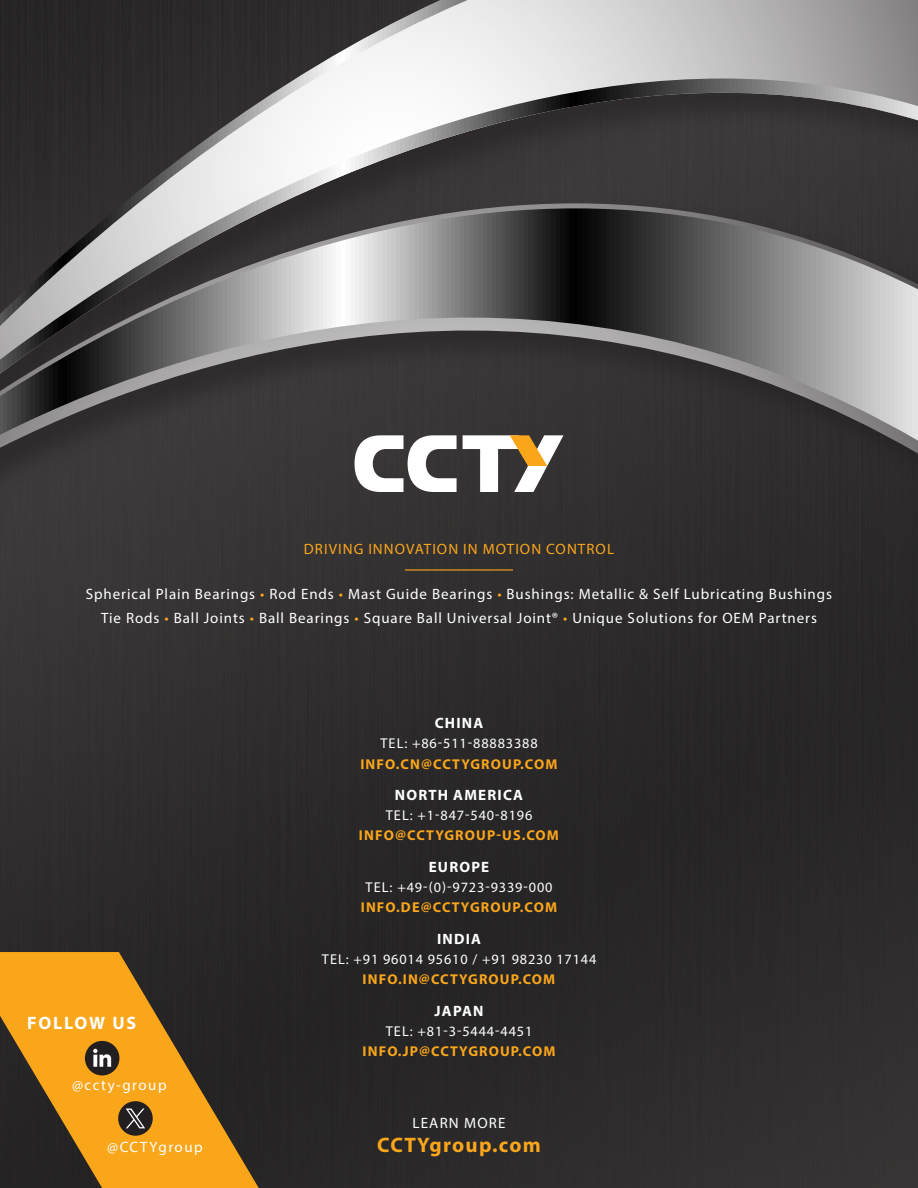
<style>
.page{position:relative;width:918px;height:1188px;background:#2b2929}
.page>*{position:absolute;margin:0;border:0;box-sizing:border-box;transform-origin:0 0}
.t1{font:700 21px "Myriad Pro";letter-spacing:.06em;color:#faa61b}
.t2{font:700 18px "Myriad Pro";letter-spacing:.1em;color:#fff}
.t3{font:15px/24px "Myriad Pro";letter-spacing:.06em;color:#fff;text-align:center}
.t4{font:700 15px "Myriad Pro";letter-spacing:.08em;color:#fff}
.t5{font:15px "Myriad Pro";letter-spacing:.07em;color:#faa61b}
.t6{font:15px "Myriad Pro";letter-spacing:.1em;color:#fff}
.t7{font:15px "Myriad Pro";letter-spacing:.095em;color:#fff}
.t8{font:15px "Myriad Pro";letter-spacing:.08em;color:#fff}
.t9{font:14.25px "Myriad Pro";letter-spacing:.06em;color:#fff}
.t10{font:700 14.25px "Myriad Pro";letter-spacing:.08em;color:#faa61b}
.s1{color:#faa61b}
</style>
<div class="page">
<div style="left:0;top:0;width:918px;height:568px;background:#343132"></div>
<svg style="left:0;top:0;width:918px;height:25px"></svg>
<svg style="left:0;top:25px;width:918px;height:178px"></svg>
<svg style="left:126px;top:203px;width:534px;height:5px"></svg>
<svg style="left:0;top:208px;width:918px;height:233px"></svg>
<svg style="left:0;top:952px;width:259px;height:236px;fill:#faa61b"></svg>
<svg style="left:355px;top:435px;width:102px;height:57px"></svg>
<svg style="left:463px;top:435px;width:100px;height:57px"></svg>
<hr style="left:405px;top:569px;width:108px;height:2px;background:#faa61b">
<div style="left:118px;top:1101px;width:35px;height:35px;background:#231f20;border-radius:50%"></div>
<svg style="left:126px;top:1109px;width:19px;height:19px"></svg>
<svg style="left:85px;top:1041px;width:34px;height:34px"></svg>
<p class="t5" style="left:304px;top:540px;width:312px">DRIVING INNOVATION IN MOTION CONTROL</p>
<p class="t3" style="left:86px;top:581px;width:748px">Spherical Plain Bearings <span class="s1">•</span> Rod Ends <span class="s1">•</span> Mast Guide Bearings <span class="s1">•</span> Bushings: Metallic &amp; Self Lubricating Bushings<br>Tie Rods <span class="s1">•</span> Ball Joints <span class="s1">•</span> Ball Bearings <span class="s1">•</span> Square Ball Universal Joint® <span class="s1">•</span> Unique Solutions for OEM Partners</p>
<p class="t2" style="left:27px;top:1011px;width:110px">FOLLOW US</p>
<p class="t6" style="left:72px;top:1076px;width:96px">@ccty-group</p>
<p class="t7" style="left:107px;top:1138px;width:97px">@CCTYgroup</p>
<p class="t4" style="left:435px;top:713px;width:50px">CHINA</p>
<p class="t9" style="left:380px;top:735px;width:159px">TEL: +86-511-88883388</p>
<p class="t10" style="left:360px;top:754px;width:199px">INFO.CN@CCTYGROUP.COM</p>
<p class="t4" style="left:395px;top:785px;width:130px">NORTH AMERICA</p>
<p class="t9" style="left:386px;top:807px;width:148px">TEL: +1-847-540-8196</p>
<p class="t10" style="left:359px;top:826px;width:202px">INFO@CCTYGROUP-US.COM</p>
<p class="t4" style="left:429px;top:857px;width:62px">EUROPE</p>
<p class="t9" style="left:366px;top:878px;width:189px">TEL: +49-(0)-9723-9339-000</p>
<p class="t10" style="left:361px;top:898px;width:198px">INFO.DE@CCTYGROUP.COM</p>
<p class="t4" style="left:437px;top:929px;width:45px">INDIA</p>
<p class="t9" style="left:322px;top:950px;width:276px">TEL: +91 96014 95610 / +91 98230 17144</p>
<p class="t10" style="left:363px;top:970px;width:194px">INFO.IN@CCTYGROUP.COM</p>
<p class="t4" style="left:435px;top:1001px;width:50px">JAPAN</p>
<p class="t9" style="left:386px;top:1022px;width:148px">TEL: +81-3-5444-4451</p>
<p class="t10" style="left:363px;top:1042px;width:194px">INFO.JP@CCTYGROUP.COM</p>
<p class="t8" style="left:412px;top:1114px;width:95px">LEARN MORE</p>
<h1 class="t1" style="left:377px;top:1131px;width:165px">CCTYgroup.com</h1>
</div>
